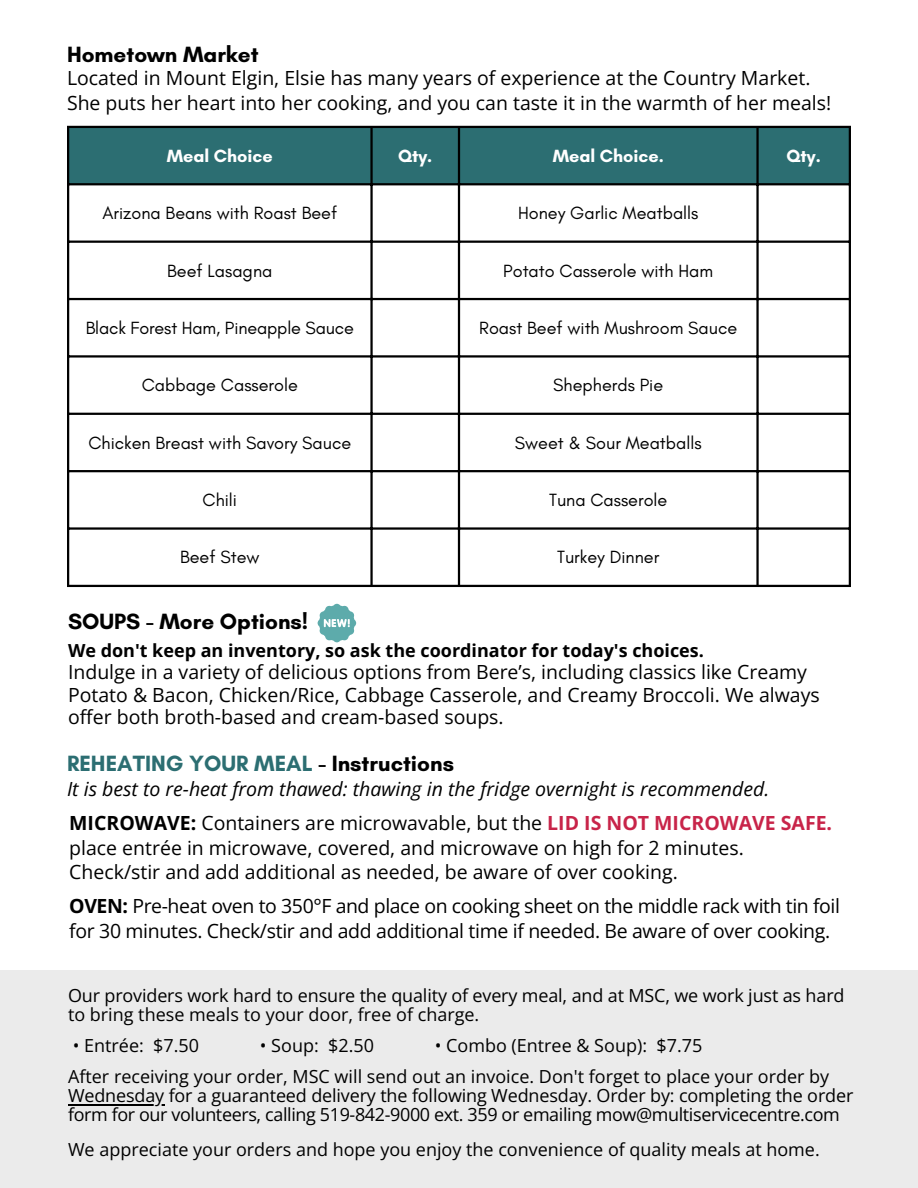
<style>
.page{position:relative;width:918px;height:1188px;background:#fff}
.page>*{position:absolute;margin:0;border:0;box-sizing:border-box;transform-origin:0 0}
.t1{font:700 22.5px "Glacial Indifference";color:#000}
.t2{font:700 22.5px "Glacial Indifference";color:#2c6e72}
.t3{font:19.5px/22.5px "Open Sans";color:#000}
.t4{font:19.5px "Open Sans";letter-spacing:-.02em;color:#000}
.t5{font:italic 19.5px "Open Sans";color:#000}
.t6{font:18px "Open Sans";letter-spacing:-.005em;color:#000}
.t7{font:18px "Glacial Indifference";color:#000}
.t8{font:700 18px "Open Sans";color:#000}
.t9{font:700 18px "Glacial Indifference";color:#fff}
.s1{color:#000}
.s2{font-weight:700}
.s3{font-weight:700;color:#c82449}
</style>
<div class="page">
<svg style="left:317px;top:603px;width:40px;height:40px"></svg>
<div style="left:69px;top:128px;width:780px;height:55px;background:#2c6e72"></div>
<hr style="left:67px;top:128px;width:2px;height:457px;background:#000">
<hr style="left:370px;top:128px;width:3px;height:457px;background:#000">
<hr style="left:458px;top:128px;width:2px;height:457px;background:#000">
<hr style="left:756px;top:128px;width:3px;height:457px;background:#000">
<hr style="left:849px;top:128px;width:2px;height:457px;background:#000">
<hr style="left:67px;top:126px;width:784px;height:2px;background:#000">
<hr style="left:67px;top:183px;width:784px;height:2px;background:#000">
<hr style="left:67px;top:241px;width:784px;height:2px;background:#000">
<hr style="left:67px;top:298px;width:784px;height:2px;background:#000">
<hr style="left:67px;top:355px;width:784px;height:3px;background:#000">
<hr style="left:67px;top:413px;width:784px;height:2px;background:#000">
<hr style="left:67px;top:470px;width:784px;height:2px;background:#000">
<hr style="left:67px;top:527px;width:784px;height:3px;background:#000">
<hr style="left:67px;top:585px;width:784px;height:2px;background:#000">
<div style="left:0;top:970px;width:918px;height:218px;background:#ebebeb"></div>
<hr style="left:68px;top:1104px;width:96px;height:1px;background:#000">
<p class="t1" style="left:67px;top:41px;width:193px">Hometown Market</p>
<p class="t3" style="left:67px;top:65px;width:766px;line-height:24.8px">Located in Mount Elgin, Elsie has many years of experience at the Country Market.<br>She puts her heart into her cooking, and you can taste it in the warmth of her meals!</p>
<p class="t9" style="left:167px;top:145px;width:108px">Meal Choice</p>
<p class="t9" style="left:398px;top:145px;width:36px">Qty.</p>
<p class="t9" style="left:553px;top:145px;width:113px">Meal Choice.</p>
<p class="t9" style="left:787px;top:145px;width:36px">Qty.</p>
<p class="t7" style="left:102px;top:202px;width:236px">Arizona Beans with Roast Beef</p>
<p class="t7" style="left:518px;top:202px;width:182px">Honey Garlic Meatballs</p>
<p class="t7" style="left:167px;top:259px;width:107px">Beef Lasagna</p>
<p class="t7" style="left:503px;top:259px;width:211px">Potato Casserole with Ham</p>
<p class="t7" style="left:86px;top:317px;width:270px">Black Forest Ham, Pineapple Sauce</p>
<p class="t7" style="left:479px;top:317px;width:259px">Roast Beef with Mushroom Sauce</p>
<p class="t7" style="left:142px;top:374px;width:158px">Cabbage Casserole</p>
<p class="t7" style="left:553px;top:374px;width:111px">Shepherds Pie</p>
<p class="t7" style="left:88px;top:432px;width:264px">Chicken Breast with Savory Sauce</p>
<p class="t7" style="left:515px;top:432px;width:188px">Sweet &amp; Sour Meatballs</p>
<p class="t7" style="left:203px;top:489px;width:36px">Chili</p>
<p class="t7" style="left:549px;top:489px;width:120px">Tuna Casserole</p>
<p class="t7" style="left:180px;top:546px;width:81px">Beef Stew</p>
<p class="t7" style="left:557px;top:546px;width:104px">Turkey Dinner</p>
<p class="t1" style="left:68px;top:608px;width:242px">SOUPS - More Options!</p>
<p class="t8" style="left:68px;top:637px;width:637px">We don't keep an inventory, so ask the coordinator for today's choices.</p>
<p class="t3" style="left:68px;top:660px;width:753px">Indulge in a variety of delicious options from Bere’s, including classics like Creamy<br>Potato &amp; Bacon, Chicken/Rice, Cabbage Casserole, and Creamy Broccoli. We always offer both broth-based and cream-based soups.</p>
<p class="t2" style="left:67px;top:749px;width:389px">REHEATING YOUR MEAL <span class="s1">- Instructions</span></p>
<p class="t5" style="left:67px;top:775px;width:704px">It is best to re-heat from thawed: thawing in the fridge overnight is recommended.</p>
<p class="t3" style="left:69px;top:811px;width:764px"><span class="s2">MICROWAVE:</span> Containers are microwavable, but the <span class="s3">LID IS NOT MICROWAVE SAFE.</span></p>
<p class="t3" style="left:69px;top:835px;width:676px;line-height:24.8px">place entrée in microwave, covered, and microwave on high for 2 minutes.<br>Check/stir and add additional as needed, be aware of over cooking.</p>
<p class="t4" style="left:69px;top:893px;width:772px"><span class="s2">OVEN:</span> Pre-heat oven to 350°F and place on cooking sheet on the middle rack with tin foil</p>
<p class="t3" style="left:69px;top:919px;width:763px">for 30 minutes. Check/stir and add additional time if needed. Be aware of over cooking.</p>
<p class="t6" style="left:68px;top:983px;width:778px">Our providers work hard to ensure the quality of every meal, and at MSC, we work just as hard</p>
<p class="t6" style="left:68px;top:1002px;width:413px">to bring these meals to your door, free of charge.</p>
<p class="t6" style="left:73px;top:1033px;width:128px">• Entrée: $7.50</p>
<p class="t6" style="left:260px;top:1033px;width:116px">• Soup: $2.50</p>
<p class="t6" style="left:435px;top:1033px;width:269px">• Combo (Entree &amp; Soup): $7.75</p>
<p class="t6" style="left:68px;top:1064px;width:763px">After receiving your order, MSC will send out an invoice. Don't forget to place your order by</p>
<p class="t6" style="left:68px;top:1083px;width:787px">Wednesday for a guaranteed delivery the following Wednesday. Order by: completing the order</p>
<p class="t6" style="left:68px;top:1102px;width:773px">form for our volunteers, calling 519-842-9000 ext. 359 or emailing mow@multiservicecentre.com</p>
<p class="t6" style="left:68px;top:1137px;width:753px">We appreciate your orders and hope you enjoy the convenience of quality meals at home.</p>
</div>
